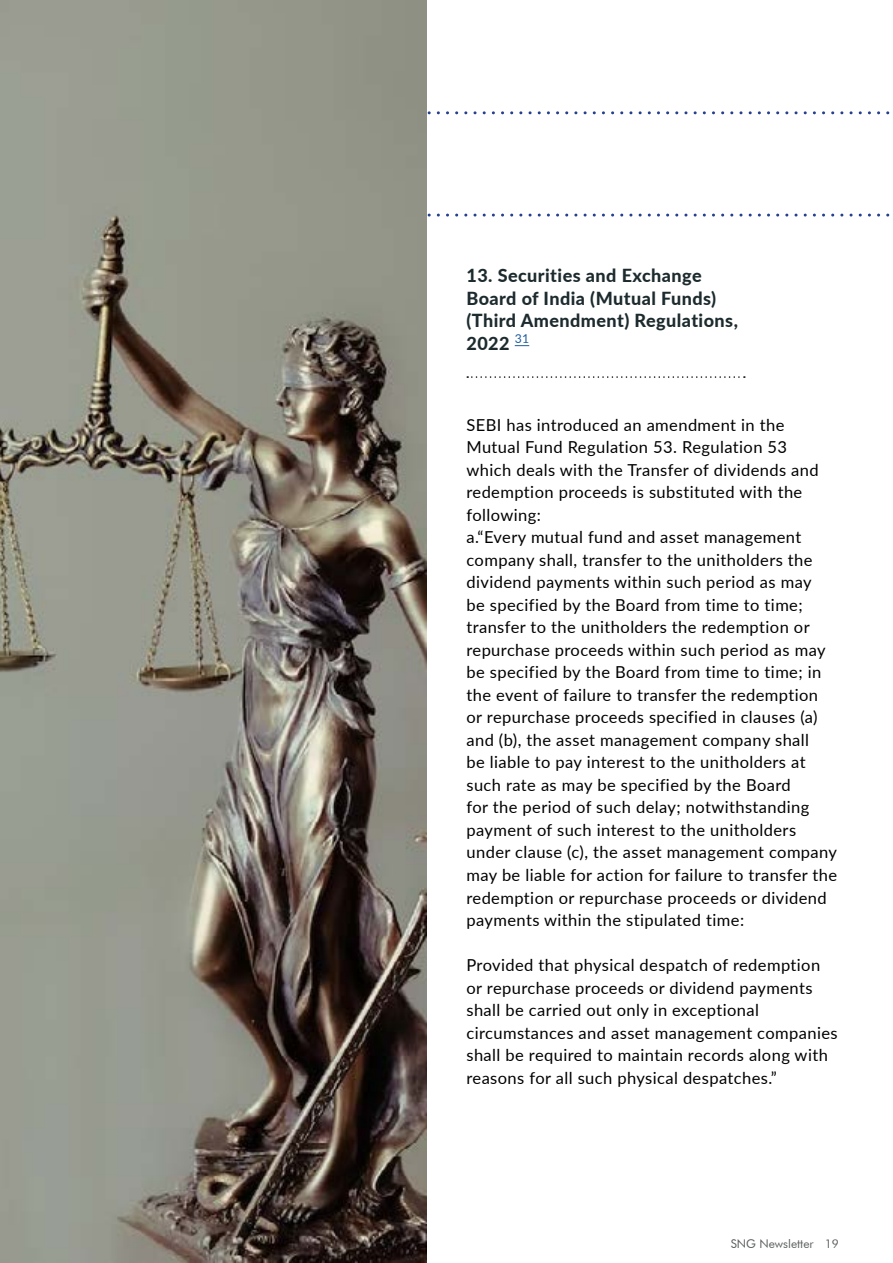
<style>
.page{position:relative;width:893px;height:1263px;background:#fff}
.page>*{position:absolute;margin:0;border:0;box-sizing:border-box;transform-origin:0 0}
.t1{font:800 18px/22.5px "Lato";letter-spacing:.025em;color:#1d2b2e}
.t2{font:16.5px/22.5px "Lato";letter-spacing:.025em;color:#000}
.t3{font:12px "Futura BT";color:#5c5e5e}
</style>
<div class="page">
<svg style="left:426px;top:111px;width:464px;height:3px"></svg>
<svg style="left:426px;top:214px;width:464px;height:3px"></svg>
<svg style="left:515px;top:345px;width:14px;height:1px"></svg>
<svg style="left:467px;top:376px;width:278px;height:2px"></svg>
<img style="left:0;top:0;width:426px;height:1263px">
<p class="t1" style="left:466px;top:264px;width:273px">13. Securities and Exchange<br>Board of India (Mutual Funds) (Third Amendment) Regulations,<br>2022 <sup>31</sup></p>
<p class="t2" style="left:466px;top:413px;width:372px">SEBI has introduced an amendment in the Mutual Fund Regulation 53. Regulation 53<br>which deals with the Transfer of dividends and redemption proceeds is substituted with the following:<br>a.“Every mutual fund and asset management company shall, transfer to the unitholders the dividend payments within such period as may<br>be specified by the Board from time to time; transfer to the unitholders the redemption or repurchase proceeds within such period as may be specified by the Board from time to time; in the event of failure to transfer the redemption or repurchase proceeds specified in clauses (a) and (b), the asset management company shall<br>be liable to pay interest to the unitholders at such rate as may be specified by the Board<br>for the period of such delay; notwithstanding payment of such interest to the unitholders under clause (c), the asset management company may be liable for action for failure to transfer the redemption or repurchase proceeds or dividend payments within the stipulated time:</p>
<p class="t2" style="left:466px;top:953px;width:373px">Provided that physical despatch of redemption or repurchase proceeds or dividend payments shall be carried out only in exceptional circumstances and asset management companies shall be required to maintain records along with reasons for all such physical despatches.”</p>
<p class="t3" style="left:731px;top:1236px;width:110px">SNG Newsletter 19</p>
</div>
